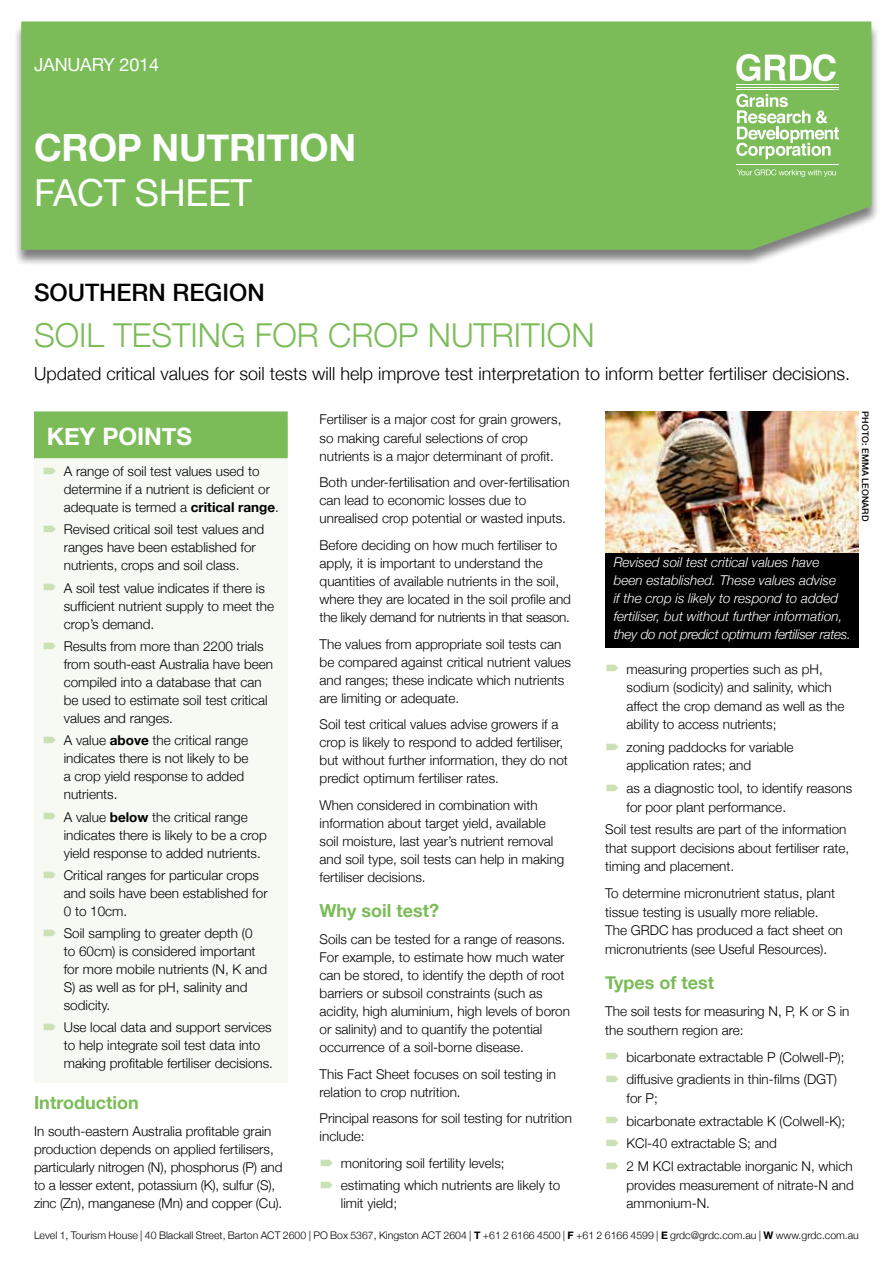
<style>
.page{position:relative;width:893px;height:1263px;background:#fff}
.page>*{position:absolute;margin:0;border:0;box-sizing:border-box;transform-origin:0 0}
.t1{font:700 37.5px "Helvetica Neue";letter-spacing:-.01em;color:#fff}
.t2{font:37.5px "Helvetica Neue";letter-spacing:-.01em;color:#fff}
.t3{font:300 33px "Helvetica Neue";color:#7bbc58}
.t4{font:500 24px "Helvetica Neue";color:#000}
.t5{font:700 24px "Helvetica Neue";color:#fff}
.t6{font:300 18px "Helvetica Neue";color:#000}
.t7{font:700 18px "Helvetica Neue";color:#7bbc58}
.t8{font:18px "Helvetica Neue";letter-spacing:-.01em;color:#fff}
.t9{font:300 13.5px/18px "Helvetica Neue";color:#000}
.t10{font:italic 300 13.5px/18px "Helvetica Neue";color:#fff}
.t11{font:300 10.5px "Helvetica Neue";color:#000}
.t12{font:500 9px "Helvetica Neue";color:#000}
.s1{font-weight:700}
</style>
<div class="page">
<div style="left:13px;top:22px;width:867px;height:244px;background:#000;opacity:.5"></div>
<div style="left:21px;top:21px;width:850px;height:229px;background:#7bbc58"></div>
<hr style="left:736px;top:84px;width:103px;height:1px;background:#fff">
<hr style="left:736px;top:87px;width:103px;height:1px;background:#fff">
<hr style="left:736px;top:89px;width:103px;height:1px;background:#fff">
<hr style="left:736px;top:164px;width:103px;height:1px;background:#fff">
<svg style="left:736px;top:54px;width:100px;height:27px"></svg>
<svg style="left:736px;top:94px;width:103px;height:65px"></svg>
<svg style="left:737px;top:169px;width:99px;height:8px"></svg>
<div style="left:34px;top:422px;width:254px;height:660px;background:#f6faf2"></div>
<div style="left:34px;top:411px;width:254px;height:47px;background:#7bbc58"></div>
<img style="left:605px;top:411px;width:254px;height:142px">
<div style="left:605px;top:553px;width:254px;height:95px;background:#000"></div>
<h3 class="t8" style="left:34px;top:54px;width:127px">JANUARY 2014</h3>
<h1 class="t1" style="left:34px;top:125px;width:318px">Crop Nutrition</h1>
<h1 class="t2" style="left:34px;top:170px;width:220px">FACT SHEET</h1>
<h3 class="t4" style="left:34px;top:278px;width:232px">SOUTHERN REGION</h3>
<h2 class="t3" style="left:34px;top:315px;width:562px">Soil testing for crop nutrition</h2>
<h3 class="t6" style="left:34px;top:362px;width:818px">Updated critical values for soil tests will help improve test interpretation to inform better fertiliser decisions.</h3>
<h3 class="t5" style="left:47px;top:422px;width:147px">KEY POI NTS</h3>
<p class="t9" style="left:64px;top:462px;width:217px">A range of soil test values used to determine if a nutrient is deficient or adequate is termed a <span class="s1">critical range</span>.</p>
<p class="t9" style="left:64px;top:520px;width:202px">Revised critical soil test values and ranges have been established for nutrients, crops and soil class.</p>
<p class="t9" style="left:64px;top:579px;width:212px">A soil test value indicates if there is sufficient nutrient supply to meet the crop’s demand.</p>
<p class="t9" style="left:64px;top:637px;width:211px">Results from more than 2200 trials from south-east Australia have been compiled into a database that can be used to estimate soil test critical values and ranges.</p>
<p class="t9" style="left:64px;top:731px;width:186px">A value <span class="s1">above</span> the critical range indicates there is not likely to be a crop yield response to added nutrients.</p>
<p class="t9" style="left:64px;top:807px;width:205px">A value <span class="s1">below</span> the critical range indicates there is likely to be a crop yield response to added nutrients.</p>
<p class="t9" style="left:64px;top:866px;width:205px">Critical ranges for particular crops and soils have been established for<br>0 to 10cm.</p>
<p class="t9" style="left:64px;top:924px;width:205px">Soil sampling to greater depth (0 to 60cm) is considered important for more mobile nutrients (N, K and<br>S) as well as for pH, salinity and sodicity.</p>
<p class="t9" style="left:64px;top:1018px;width:211px">Use local data and support services to help integrate soil test data into making profitable fertiliser decisions.</p>
<h3 class="t7" style="left:34px;top:1091px;width:106px">Introduction</h3>
<p class="t9" style="left:34px;top:1121px;width:250px">In south-eastern Australia profitable grain production depends on applied fertilisers, particularly nitrogen (N), phosphorus (P) and to a lesser extent, potassium (K), sulfur (S), zinc (Zn), manganese (Mn) and copper (Cu).</p>
<p class="t9" style="left:320px;top:410px;width:243px">Fertiliser is a major cost for grain growers, so making careful selections of crop nutrients is a major determinant of profit.</p>
<p class="t9" style="left:320px;top:473px;width:252px">Both under-fertilisation and over-fertilisation can lead to economic losses due to unrealised crop potential or wasted inputs.</p>
<p class="t9" style="left:320px;top:536px;width:253px">Before deciding on how much fertiliser to apply, it is important to understand the quantities of available nutrients in the soil, where they are located in the soil profile and the likely demand for nutrients in that season.</p>
<p class="t9" style="left:320px;top:634px;width:253px">The values from appropriate soil tests can be compared against critical nutrient values and ranges; these indicate which nutrients are limiting or adequate.</p>
<p class="t9" style="left:320px;top:715px;width:250px">Soil test critical values advise growers if a crop is likely to respond to added fertiliser, but without further information, they do not predict optimum fertiliser rates.</p>
<p class="t9" style="left:320px;top:796px;width:246px">When considered in combination with information about target yield, available soil moisture, last year’s nutrient removal and soil type, soil tests can help in making fertiliser decisions.</p>
<h3 class="t7" style="left:320px;top:900px;width:121px">Why soil test?</h3>
<p class="t9" style="left:320px;top:930px;width:252px">Soils can be tested for a range of reasons.<br>For example, to estimate how much water can be stored, to identify the depth of root barriers or subsoil constraints (such as acidity, high aluminium, high levels of boron or salinity) and to quantify the potential occurrence of a soil-borne disease.</p>
<p class="t9" style="left:320px;top:1064px;width:238px">This Fact Sheet focuses on soil testing in relation to crop nutrition.</p>
<p class="t9" style="left:320px;top:1109px;width:254px">Principal reasons for soil testing for nutrition include:</p>
<p class="t9" style="left:341px;top:1151px;width:221px;line-height:22.4px">monitoring soil fertility levels; estimating which nutrients are likely to</p>
<p class="t9" style="left:341px;top:1194px;width:58px">limit yield;</p>
<p class="t12" style="left:871px;top:411px;width:111px;rotate:90deg">PHOTO: EMMA LEONARD</p>
<p class="t10" style="left:614px;top:553px;width:239px">Revised soil test critical values have been established. These values advise<br>if the crop is likely to respond to added fertiliser, but without further information, they do not predict optimum fertiliser rates.</p>
<p class="t9" style="left:626px;top:659px;width:219px;line-height:18.5px">measuring properties such as pH, sodium (sodicity) and salinity, which affect the crop demand as well as the ability to access nutrients;</p>
<p class="t9" style="left:626px;top:737px;width:169px;line-height:18.5px">zoning paddocks for variable application rates; and</p>
<p class="t9" style="left:626px;top:779px;width:227px;line-height:18.5px">as a diagnostic tool, to identify reasons for poor plant performance.</p>
<p class="t9" style="left:605px;top:820px;width:246px;line-height:18.5px">Soil test results are part of the information that support decisions about fertiliser rate, timing and placement.</p>
<p class="t9" style="left:605px;top:884px;width:239px;line-height:18.5px">To determine micronutrient status, plant tissue testing is usually more reliable.<br>The GR DC has produced a fact sheet on micronutrients (see Useful Resources).</p>
<h3 class="t7" style="left:605px;top:972px;width:111px">Types of test</h3>
<p class="t9" style="left:605px;top:1002px;width:246px;line-height:18.5px">The soil tests for measuring N, P, K or S in the southern region are:</p>
<p class="t9" style="left:626px;top:1045px;width:220px;line-height:22.8px">bicarbonate extractable P (Colwell-P); diffusive gradients in thin-films (DGT)</p>
<p class="t9" style="left:626px;top:1086px;width:228px;line-height:22.8px">for P;<br>bicarbonate extractable K (Colwell-K);<br>KCl-40 extractable S; and<br>2 M KCl extractable inorganic N, which</p>
<p class="t9" style="left:626px;top:1175px;width:229px;line-height:18.5px">provides measurement of nitrate-N and ammonium-N.</p>
<p class="t11" style="left:34px;top:1229px;width:826px">Level 1, Tourism House | 40 Blackall Street, Barton ACT 2600 | PO Box 5367, Kingston ACT 2604 | <span class="s1">T</span> +61 2 6166 4500 | <span class="s1">F</span> +61 2 6166 4599 | <span class="s1">E</span> grdc@grdc.com.au | <span class="s1">W</span> www.grdc.com.au</p>
</div>
